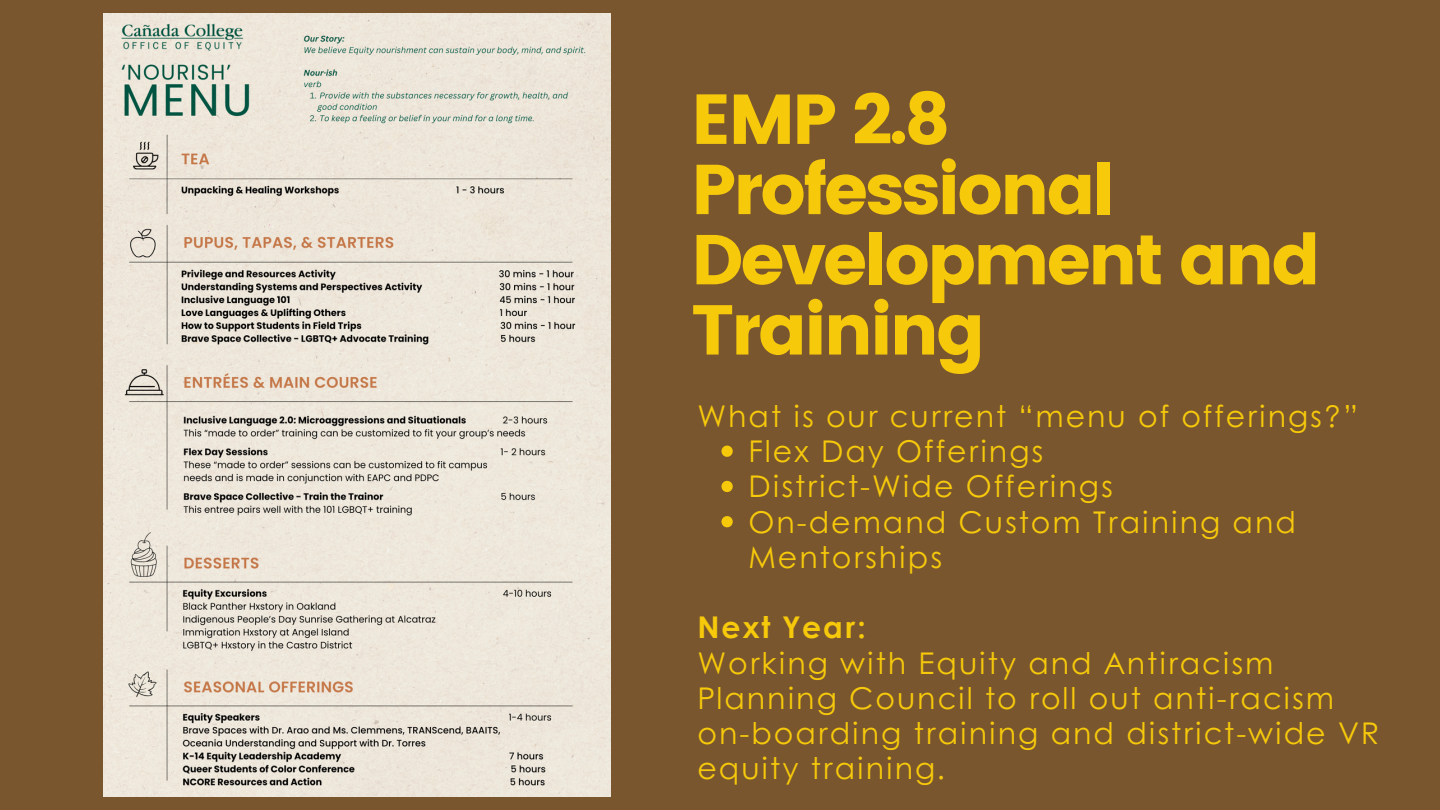
<style>
.page{position:relative;width:1440px;height:810px;background:#7a562e}
.page>*{position:absolute;margin:0;border:0;box-sizing:border-box;transform-origin:0 0}
.t1{font:70.4px/70.2px "Poppins";letter-spacing:-.04em;color:#f6c90b}
.t2{font:29.9px/35.2px "Century Gothic";letter-spacing:.065em;color:#f6c90b}
.t3{font:700 29.9px "Century Gothic";letter-spacing:.065em;color:#f6c90b}
</style>
<div class="page">
<img style="left:104px;top:13px;width:507px;height:784px">
<svg style="left:721px;top:446px;width:12px;height:11px"></svg>
<svg style="left:721px;top:481px;width:12px;height:11px"></svg>
<svg style="left:721px;top:516px;width:12px;height:11px"></svg>
<h1 class="t1" style="left:691px;top:85px;width:631px">EMP 2.8<br>Professional<br>Development and<br>Training</h1>
<p class="t2" style="left:697px;top:397px;width:662px">What is our current “menu of offerings?”</p>
<p class="t2" style="left:748px;top:432px;width:296px">Flex Day Offerings</p>
<p class="t2" style="left:748px;top:468px;width:366px">District-Wide Offerings</p>
<p class="t2" style="left:748px;top:503px;width:549px">On-demand Custom Training and<br>Mentorships</p>
<p class="t3" style="left:697px;top:605px;width:170px">Next Year:</p>
<p class="t2" style="left:697px;top:644px;width:683px">Working with Equity and Antiracism Planning Council to roll out anti-racism on-boarding training and district-wide VR equity training.</p>
</div>
